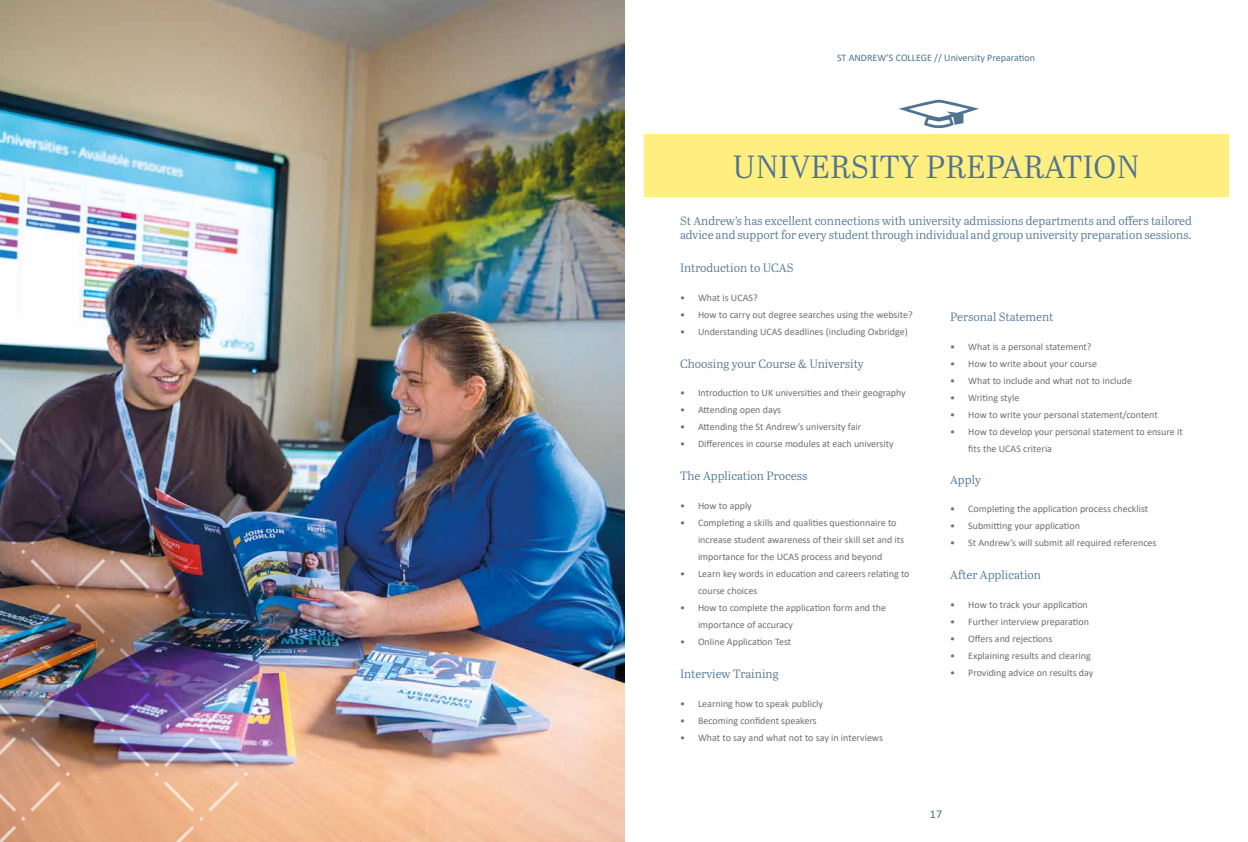
<style>
.page{position:relative;width:1248px;height:842px;background:#fff}
.page>*{position:absolute;margin:0;border:0;box-sizing:border-box;transform-origin:0 0}
.t1{font:32px "Abril Text Lt";color:#4e7393}
.t2{font:12px/14.4px "Abril Text Lt";color:#4e7393}
.t3{font:12px "Calibri";color:#4e7393}
.t4{font:10px/17px "Calibri";color:#706f6f}
.t5{font:10px "Calibri";color:#4e7393}
</style>
<div class="page">
<img style="left:0;top:0;width:624px;height:842px">
<svg style="left:0;top:781px;width:26px;height:61px"></svg>
<svg style="left:30px;top:781px;width:31px;height:31px"></svg>
<svg style="left:0;top:692px;width:26px;height:75px"></svg>
<svg style="left:30px;top:737px;width:31px;height:30px"></svg>
<svg style="left:65px;top:772px;width:5px;height:4px"></svg>
<svg style="left:30px;top:692px;width:31px;height:31px"></svg>
<svg style="left:0;top:638px;width:26px;height:40px"></svg>
<svg style="left:30px;top:648px;width:31px;height:30px"></svg>
<svg style="left:65px;top:683px;width:5px;height:5px"></svg>
<svg style="left:75px;top:692px;width:30px;height:31px"></svg>
<svg style="left:110px;top:727px;width:5px;height:5px"></svg>
<svg style="left:119px;top:737px;width:31px;height:30px"></svg>
<svg style="left:154px;top:772px;width:5px;height:4px"></svg>
<svg style="left:164px;top:781px;width:30px;height:31px"></svg>
<svg style="left:164px;top:816px;width:40px;height:26px"></svg>
<svg style="left:30px;top:603px;width:31px;height:31px"></svg>
<svg style="left:75px;top:648px;width:30px;height:30px"></svg>
<svg style="left:119px;top:692px;width:31px;height:31px"></svg>
<svg style="left:164px;top:737px;width:30px;height:30px"></svg>
<svg style="left:208px;top:781px;width:31px;height:31px"></svg>
<svg style="left:30px;top:559px;width:31px;height:30px"></svg>
<svg style="left:65px;top:594px;width:5px;height:5px"></svg>
<svg style="left:75px;top:603px;width:30px;height:31px"></svg>
<svg style="left:110px;top:638px;width:5px;height:5px"></svg>
<svg style="left:119px;top:648px;width:31px;height:30px"></svg>
<svg style="left:154px;top:683px;width:5px;height:4px"></svg>
<svg style="left:164px;top:692px;width:30px;height:31px"></svg>
<img style="left:199px;top:727px;width:49px;height:49px">
<svg style="left:75px;top:559px;width:30px;height:30px"></svg>
<svg style="left:208px;top:692px;width:31px;height:31px"></svg>
<svg style="left:0;top:425px;width:70px;height:129px"></svg>
<svg style="left:75px;top:514px;width:30px;height:31px"></svg>
<svg style="left:110px;top:549px;width:5px;height:5px"></svg>
<svg style="left:119px;top:559px;width:31px;height:30px"></svg>
<svg style="left:154px;top:594px;width:5px;height:5px"></svg>
<svg style="left:243px;top:683px;width:5px;height:4px"></svg>
<svg style="left:119px;top:514px;width:31px;height:31px"></svg>
<svg style="left:164px;top:559px;width:30px;height:30px"></svg>
<svg style="left:119px;top:470px;width:31px;height:30px"></svg>
<img style="left:154px;top:505px;width:40px;height:40px">
<svg style="left:164px;top:470px;width:30px;height:30px"></svg>
<div style="left:643px;top:135px;width:584px;height:62px;background:#ffef81"></div>
<svg style="left:899px;top:100px;width:79px;height:28px"></svg>
<p class="t5" style="left:837px;top:50px;width:199px">ST ANDREW’S COLLEGE // University Preparation</p>
<h1 class="t1" style="left:732px;top:144px;width:408px">UNIVERSITY PREPARATION</h1>
<p class="t2" style="left:680px;top:213px;width:513px">St Andrew’s has excellent connections with university admissions departments and offers tailored advice and support for every student through individual and group university preparation sessions.</p>
<p class="t2" style="left:680px;top:260px;width:115px">Introduction to UCAS</p>
<p class="t4" style="left:680px;top:289px;width:79px">• What is UCAS?</p>
<p class="t4" style="left:680px;top:306px;width:234px">• How to carry out degree searches using the website?</p>
<p class="t4" style="left:680px;top:323px;width:229px">• Understanding UCAS deadlines (including Oxbridge)</p>
<p class="t2" style="left:680px;top:356px;width:185px">Choosing your Course &amp; University</p>
<p class="t4" style="left:680px;top:384px;width:227px">• Introduction to UK universities and their geography</p>
<p class="t4" style="left:680px;top:401px;width:102px">• Attending open days</p>
<p class="t4" style="left:680px;top:418px;width:183px">• Attending the St Andrew’s university fair</p>
<p class="t4" style="left:680px;top:435px;width:215px">• Differences in course modules at each university</p>
<p class="t2" style="left:680px;top:468px;width:129px">The Application Process</p>
<p class="t4" style="left:680px;top:497px;width:73px">• How to apply</p>
<p class="t4" style="left:698px;top:514px;width:207px;text-indent:-18px">• Completing a skills and qualities questionnaire to increase student awareness of their skill set and its importance for the UCAS process and beyond</p>
<p class="t4" style="left:698px;top:565px;width:213px;text-indent:-18px">• Learn key words in education and careers relating to course choices</p>
<p class="t4" style="left:698px;top:599px;width:189px;text-indent:-18px">• How to complete the application form and the importance of accuracy</p>
<p class="t4" style="left:680px;top:633px;width:113px">• Online Application Test</p>
<p class="t2" style="left:680px;top:666px;width:100px">Interview Training</p>
<p class="t4" style="left:680px;top:694px;width:145px">• Learning how to speak publicly</p>
<p class="t4" style="left:680px;top:711px;width:138px">• Becoming confident speakers</p>
<p class="t4" style="left:680px;top:728px;width:204px">• What to say and what not to say in interviews</p>
<p class="t2" style="left:950px;top:309px;width:105px">Personal Statement</p>
<p class="t4" style="left:950px;top:338px;width:143px">• What is a personal statement?</p>
<p class="t4" style="left:950px;top:355px;width:148px">• How to write about your course</p>
<p class="t4" style="left:950px;top:372px;width:183px">• What to include and what not to include</p>
<p class="t4" style="left:950px;top:389px;width:71px">• Writing style</p>
<p class="t4" style="left:950px;top:406px;width:209px">• How to write your personal statement/content</p>
<p class="t4" style="left:968px;top:423px;width:216px;text-indent:-18px">• How to develop your personal statement to ensure it fits the UCAS criteria</p>
<p class="t2" style="left:950px;top:472px;width:32px">Apply</p>
<p class="t4" style="left:950px;top:500px;width:199px">• Completing the application process checklist</p>
<p class="t4" style="left:950px;top:517px;width:131px">• Submitting your application</p>
<p class="t4" style="left:950px;top:534px;width:208px">• St Andrew’s will submit all required references</p>
<p class="t2" style="left:950px;top:567px;width:92px">After Application</p>
<p class="t4" style="left:950px;top:596px;width:139px">• How to track your application</p>
<p class="t4" style="left:950px;top:613px;width:140px">• Further interview preparation</p>
<p class="t4" style="left:950px;top:630px;width:104px">• Offers and rejections</p>
<p class="t4" style="left:950px;top:647px;width:142px">• Explaining results and clearing</p>
<p class="t4" style="left:950px;top:664px;width:145px">• Providing advice on results day</p>
<p class="t3" style="left:929px;top:806px;width:14px">17</p>
</div>
